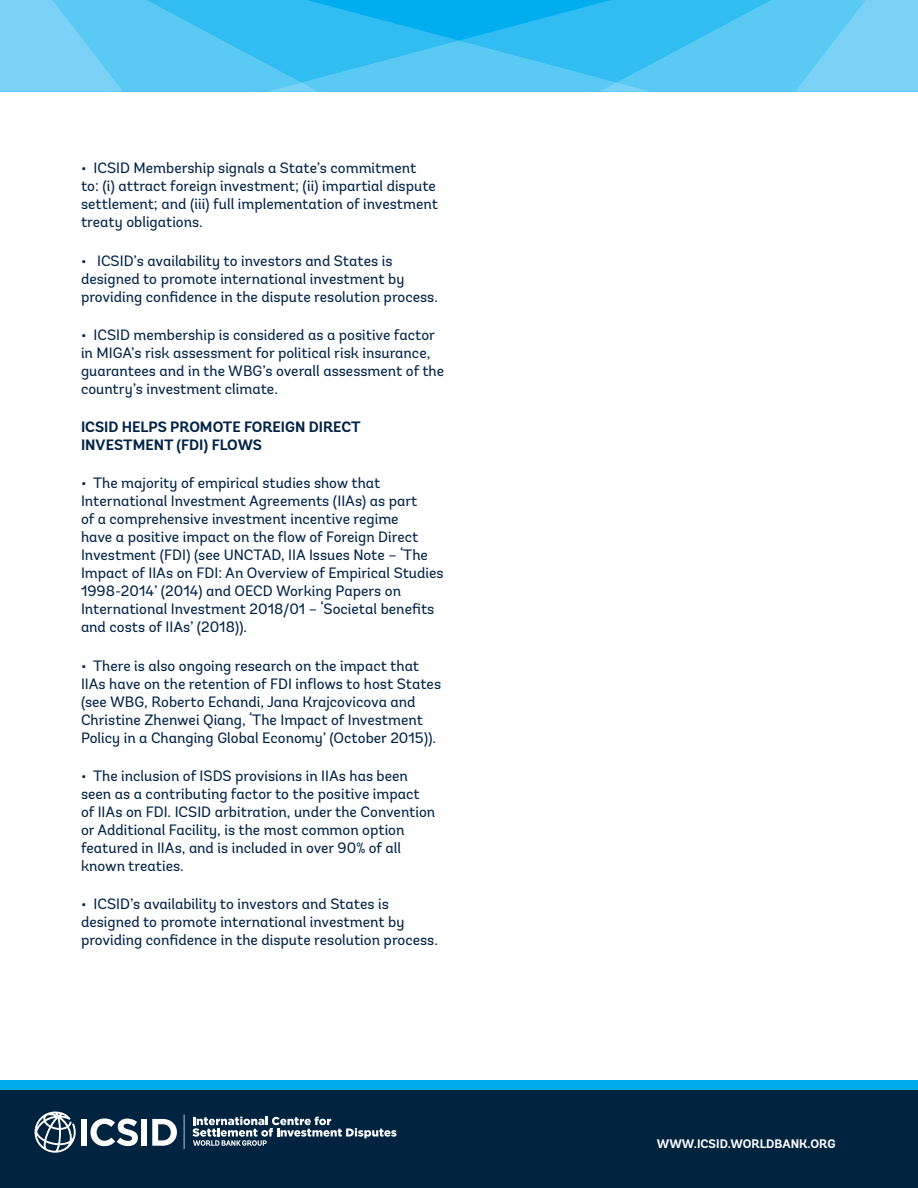
<style>
.page{position:relative;width:918px;height:1188px;background:#fff}
.page>*{position:absolute;margin:0;border:0;box-sizing:border-box;transform-origin:0 0}
.t1{font:15px/18px "Andes";color:#002345}
.t2{font:700 15px/18px "Andes";color:#002345}
.t3{font:700 12.3px "Andes";color:#fff}
</style>
<div class="page">
<svg style="left:319px;top:0;width:280px;height:92px;background:#34bdf1"></svg>
<svg style="left:599px;top:0;width:319px;height:92px;background:#58c8f4"></svg>
<svg style="left:0;top:0;width:319px;height:92px;background:#58c8f4"></svg>
<div style="left:0;top:1085px;width:918px;height:103px;background:#002340"></div>
<svg style="left:184px;top:1114px;width:1px;height:35px"></svg>
<div style="left:81px;top:1119px;width:6px;height:27px;background:#fff"></div>
<svg style="left:90px;top:1118px;width:48px;height:28px"></svg>
<div style="left:141px;top:1119px;width:6px;height:27px;background:#fff"></div>
<svg style="left:152px;top:1119px;width:25px;height:27px"></svg>
<svg style="left:192px;top:1117px;width:205px;height:29px"></svg>
<div style="left:0;top:1080px;width:918px;height:9px;background:#00abec"></div>
<h2 class="t1" style="left:81px;top:159px;width:359px">• ICSID Membership signals a State’s commitment to: (i) attract foreign investment; (ii) impartial dispute settlement; and (iii) full implementation of investment treaty obligations.</h2>
<h2 class="t1" style="left:81px;top:251px;width:359px">• ICSID’s availability to investors and States is designed to promote international investment by providing confidence in the dispute resolution process.</h2>
<h2 class="t1" style="left:81px;top:326px;width:365px">• ICSID membership is considered as a positive factor in MIGA’s risk assessment for political risk insurance, guarantees and in the WBG’s overall assessment of the country’s investment climate.</h2>
<h2 class="t2" style="left:81px;top:418px;width:281px">ICSID HELPS PROMOTE FOREIGN DIRECT<br>INVESTMENT (FDI) FLOWS</h2>
<h2 class="t1" style="left:81px;top:474px;width:364px">• The majority of empirical studies show that International Investment Agreements (IIAs) as part<br>of a comprehensive investment incentive regime<br>have a positive impact on the flow of Foreign Direct Investment (FDI) (see UNCTAD, IIA Issues Note – ‘The Impact of IIAs on FDI: An Overview of Empirical Studies 1998-2014’ (2014) and OECD Working Papers on International Investment 2018/01 – ‘Societal benefits and costs of IIAs’ (2018)).</h2>
<h2 class="t1" style="left:81px;top:656px;width:362px">• There is also ongoing research on the impact that IIAs have on the retention of FDI inflows to host States (see WBG, Roberto Echandi, Jana Krajcovicova and Christine Zhenwei Qiang, ‘The Impact of Investment Policy in a Changing Global Economy’ (October 2015)).</h2>
<h2 class="t1" style="left:81px;top:767px;width:356px">• The inclusion of ISDS provisions in IIAs has been seen as a contributing factor to the positive impact of IIAs on FDI. ICSID arbitration, under the Convention or Additional Facility, is the most common option featured in IIAs, and is included in over 90% of all known treaties.</h2>
<h2 class="t1" style="left:81px;top:895px;width:359px">• ICSID’s availability to investors and States is designed to promote international investment by providing confidence in the dispute resolution process.</h2>
<p class="t3" style="left:657px;top:1136px;width:180px">WWW.ICSID.WORLDBANK.ORG</p>
</div>
